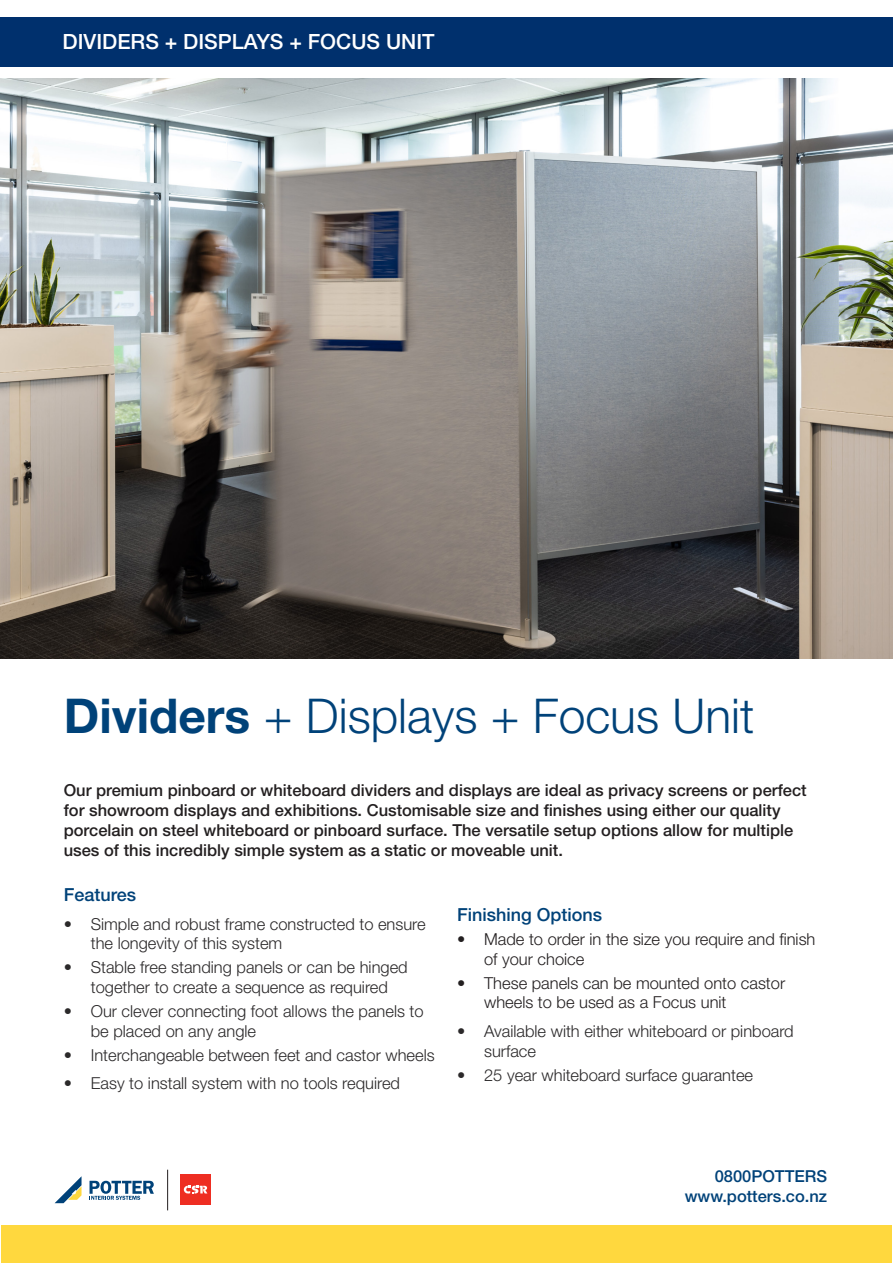
<style>
.page{position:relative;width:893px;height:1263px;background:#fff}
.page>*{position:absolute;margin:0;border:0;box-sizing:border-box;transform-origin:0 0}
.t1{font:300 48px "Helvetica Neue LT Std";color:#004279}
.t2{font:500 21px "Helvetica Neue LT Std";color:#fff}
.t3{font:500 18px "Helvetica Neue LT Std";color:#004279}
.t4{font:300 16.5px/19.8px "Helvetica Neue LT Std";color:#2b292a}
.t5{font:500 16.5px/19.8px "Helvetica Neue LT Std";color:#231f20}
.t6{font:300 16.5px/19.8px "Helvetica Neue LT Std";color:#231f20}
.t7{font:500 16.5px/19.8px "Helvetica Neue LT Std";color:#004279;text-align:right}
.s1{font-weight:700}
</style>
<div class="page">
<img style="left:0;top:79px;width:893px;height:579px">
<div style="left:0;top:17px;width:893px;height:50px;background:#00306d"></div>
<div style="left:1px;top:1226px;width:891px;height:37px;background:#ffd83e"></div>
<hr style="left:167px;top:1170px;width:1px;height:40px;background:#231f20">
<svg style="left:55px;top:1176px;width:27px;height:27px"></svg>
<svg style="left:90px;top:1181px;width:64px;height:19px"></svg>
<div style="left:180px;top:1174px;width:31px;height:31px;background:#ee2e22"></div>
<svg style="left:184px;top:1186px;width:23px;height:8px"></svg>
<p class="t2" style="left:64px;top:28px;width:372px">DIVIDERS + DISPLAYS + FOCUS UNIT</p>
<p class="t1" style="left:64px;top:686px;width:692px"><span class="s1">Dividers</span> + Displays + Focus Unit</p>
<p class="t5" style="left:64px;top:780px;width:744px">Our premium pinboard or whiteboard dividers and displays are ideal as privacy screens or perfect for showroom displays and exhibitions. Customisable size and finishes using either our quality porcelain on steel whiteboard or pinboard surface. The versatile setup options allow for multiple uses of this incredibly simple system as a static or moveable unit.</p>
<p class="t3" style="left:64px;top:884px;width:74px">Features</p>
<p class="t4" style="left:91px;top:913px;width:336px;text-indent:-27px">• Simple and robust frame constructed to ensure the longevity of this system</p>
<p class="t4" style="left:64px;top:957px;width:345px;text-align:center">• Stable free standing panels or can be hinged together to create a sequence as required</p>
<p class="t4" style="left:91px;top:1001px;width:334px;text-indent:-27px">• Our clever connecting foot allows the panels to be placed on any angle</p>
<p class="t4" style="left:64px;top:1045px;width:372px">• Interchangeable between feet and castor wheels</p>
<p class="t4" style="left:64px;top:1073px;width:338px">• Easy to install system with no tools required</p>
<p class="t3" style="left:457px;top:904px;width:147px">Finishing Options</p>
<p class="t6" style="left:484px;top:929px;width:333px;text-indent:-27px">• Made to order in the size you require and finish of your choice</p>
<p class="t6" style="left:484px;top:972px;width:303px;text-indent:-27px">• These panels can be mounted onto castor wheels to be used as a Focus unit</p>
<p class="t4" style="left:484px;top:1021px;width:311px;text-indent:-27px">• Available with either whiteboard or pinboard surface</p>
<p class="t4" style="left:457px;top:1064px;width:298px">• 25 year whiteboard surface guarantee</p>
<p class="t7" style="left:685px;top:1166px;width:144px">0800POTTERS www.potters.co.nz</p>
</div>
